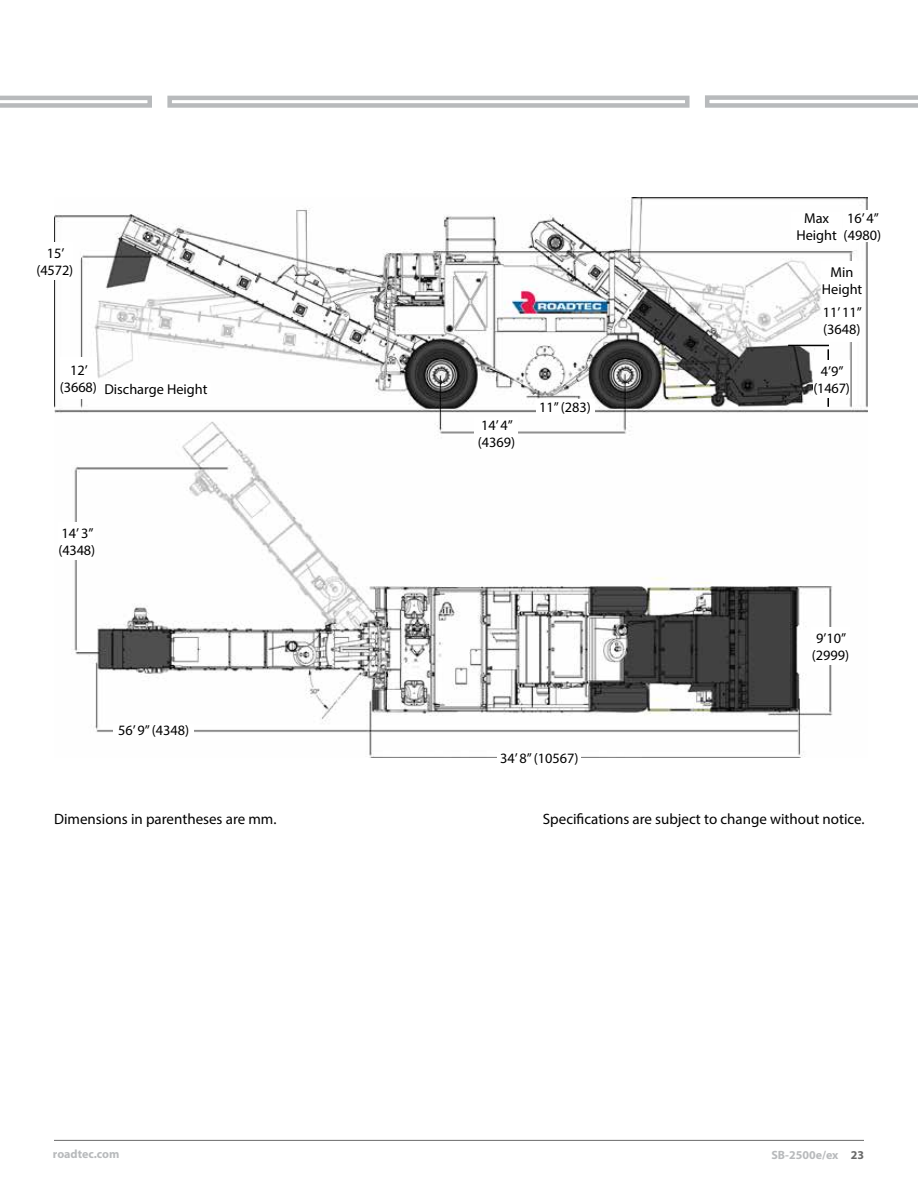
<style>
.page{position:relative;width:918px;height:1188px;background:#fff}
.page>*{position:absolute;margin:0;border:0;box-sizing:border-box;transform-origin:0 0}
.t1{font:15px "Myriad Pro";color:#000}
.t2{font:14.25px/17.2px "Myriad Pro";color:#000;text-align:center}
.t3{font:700 12px "Myriad Pro";color:#b8babc}
.s1{color:#696969}
</style>
<div class="page">
<img style="left:55px;top:197px;width:813px;height:561px">
<svg style="left:0;top:96px;width:152px;height:12px"></svg>
<svg style="left:705px;top:95px;width:213px;height:13px"></svg>
<div style="left:167px;top:96px;width:523px;height:12px;border:5px solid #b8babc"></div>
<div style="left:37px;top:242px;width:36px;height:38px;background:#fff"></div>
<div style="left:58px;top:523px;width:37px;height:37px;background:#fff"></div>
<div style="left:114px;top:724px;width:80px;height:11px;background:#fff"></div>
<div style="left:498px;top:752px;width:83px;height:11px;background:#fff"></div>
<div style="left:811px;top:627px;width:39px;height:38px;background:#fff"></div>
<div style="left:60px;top:358px;width:37px;height:41px;background:#fff"></div>
<div style="left:101px;top:383px;width:110px;height:11px;background:#fff"></div>
<div style="left:475px;top:417px;width:43px;height:32px;background:#fff"></div>
<div style="left:536px;top:399px;width:59px;height:15px;background:#fff"></div>
<div style="left:823px;top:298px;width:38px;height:44px;background:#fff"></div>
<div style="left:843px;top:210px;width:38px;height:32px;background:#fff"></div>
<div style="left:821px;top:261px;width:42px;height:37px;background:#fff"></div>
<div style="left:791px;top:212px;width:51px;height:28px;background:#fff"></div>
<hr style="left:788px;top:345px;width:41px;height:1px;background:#000">
<hr style="left:827px;top:349px;width:2px;height:58px;background:#000">
<div style="left:813px;top:360px;width:37px;height:38px;background:#fff"></div>
<hr style="left:54px;top:1140px;width:810px;height:1px;background:#696969">
<p class="t2" style="left:37px;top:246px;width:38px">15’ (4572)</p>
<p class="t2" style="left:60px;top:362px;width:149px;line-height:18.8px;text-align:left;text-indent:10px">12’<br>(3668) Discharge Height</p>
<p class="t2" style="left:58px;top:526px;width:38px;text-align:left">14’ 3” (4348)</p>
<p class="t2" style="left:118px;top:723px;width:73px">56’ 9” (4348)</p>
<p class="t2" style="left:478px;top:418px;width:39px;text-align:left">14’ 4” (4369)</p>
<p class="t2" style="left:539px;top:400px;width:53px">11” (283)</p>
<p class="t2" style="left:500px;top:751px;width:80px">34’ 8” (10567)</p>
<p class="t2" style="left:844px;top:210px;width:39px;text-align:left">16’ 4” (4980)</p>
<p class="t2" style="left:822px;top:264px;width:42px">Min<br>Height</p>
<p class="t2" style="left:796px;top:210px;width:42px">Max<br>Height</p>
<p class="t2" style="left:823px;top:305px;width:41px;text-align:left">11’ 11” (3648)</p>
<p class="t2" style="left:813px;top:364px;width:38px">4’9” (1467)</p>
<p class="t2" style="left:812px;top:631px;width:39px">9’10” (2999)</p>
<p class="t1" style="left:54px;top:813px;width:224px">Dimensions in parentheses are mm.</p>
<p class="t1" style="left:543px;top:813px;width:323px">Specifications are subject to change without notice.</p>
<p class="t3" style="left:53px;top:1147px;width:68px">roadtec.com</p>
<p class="t3" style="left:771px;top:1148px;width:94px">SB-2500e/ex <span class="s1">23</span></p>
</div>
